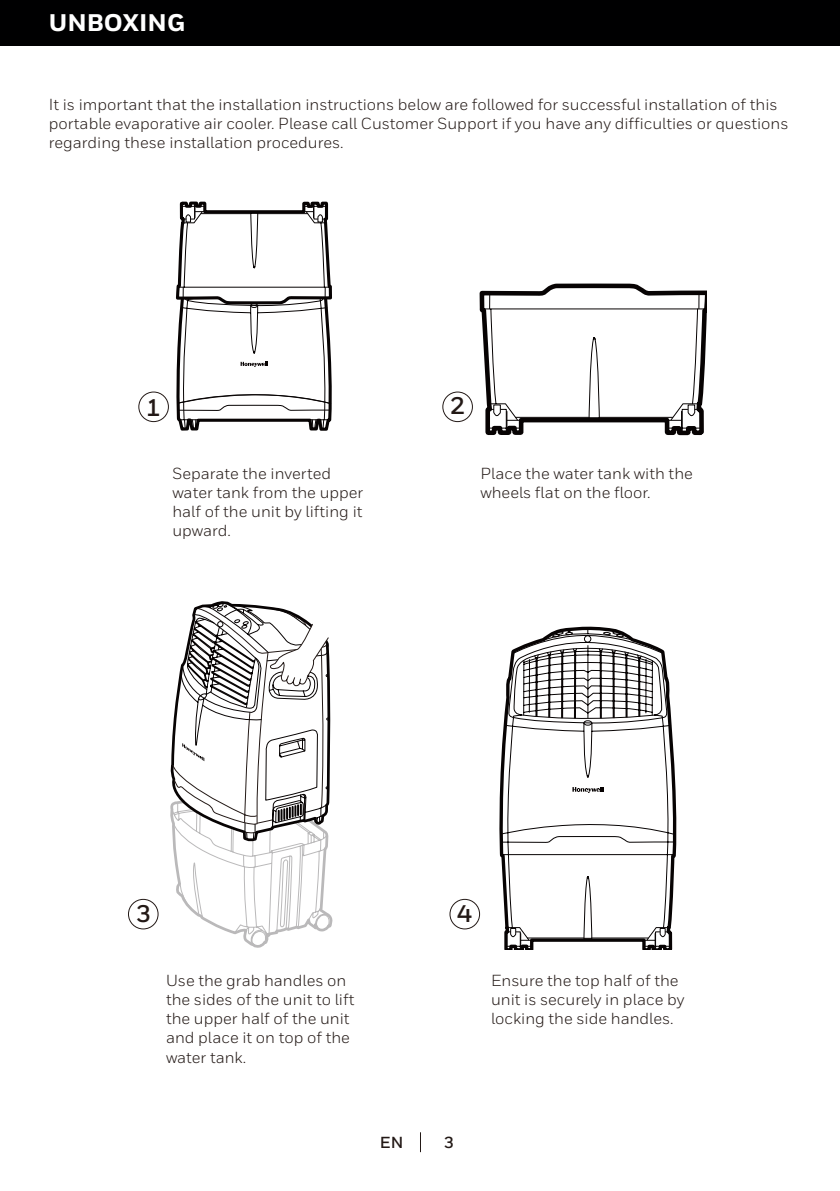
<style>
.page{position:relative;width:840px;height:1191px;background:#fff}
.page>*{position:absolute;margin:0;border:0;box-sizing:border-box;transform-origin:0 0}
.t1{font:800 24px "Honeywell Sans";color:#fff}
.t2{font:700 24px "Honeywell Sans";color:#231916}
.t3{font:16px/19.2px "Honeywell Sans";color:#231916}
.t4{font:700 16px "Honeywell Sans";color:#231916}
</style>
<div class="page">
<svg style="left:420px;top:1132px;width:1px;height:20px"></svg>
<div style="left:0;top:0;width:839px;height:45px;background:#000001"></div>
<svg style="left:176px;top:201px;width:156px;height:230px"></svg>
<svg style="left:170px;top:601px;width:162px;height:346px"></svg>
<svg style="left:500px;top:626px;width:175px;height:324px"></svg>
<svg style="left:510px;top:927px;width:159px;height:23px"></svg>
<svg style="left:522px;top:630px;width:130px;height:96px"></svg>
<svg style="left:572px;top:787px;width:31px;height:6px"></svg>
<div style="left:138px;top:391px;width:31px;height:31px;border:1px solid #231916;border-radius:50%"></div>
<div style="left:128px;top:899px;width:30px;height:30px;border:1px solid #231916;border-radius:50%"></div>
<div style="left:442px;top:391px;width:30px;height:31px;border:1px solid #231916;border-radius:50%"></div>
<div style="left:449px;top:899px;width:31px;height:30px;border:1px solid #231916;border-radius:50%"></div>
<svg style="left:479px;top:283px;width:227px;height:152px"></svg>
<p class="t1" style="left:49px;top:8px;width:138px">UNBOXING</p>
<p class="t3" style="left:49px;top:95px;width:729px">It is important that the installation instructions below are followed for successful installation of this</p>
<p class="t3" style="left:49px;top:114px;width:740px">portable evaporative air cooler. Please call Customer Support if you have any difficulties or questions regarding these installation procedures.</p>
<p class="t2" style="left:146px;top:393px;width:16px">1</p>
<p class="t3" style="left:172px;top:463px;width:192px">Separate the inverted water tank from the upper half of the unit by lifting it upward.</p>
<p class="t2" style="left:450px;top:391px;width:16px">2</p>
<p class="t3" style="left:480px;top:463px;width:214px">Place the water tank with the wheels flat on the floor.</p>
<p class="t2" style="left:136px;top:898px;width:16px">3</p>
<p class="t3" style="left:166px;top:970px;width:190px">Use the grab handles on the sides of the unit to lift the upper half of the unit and place it on top of the water tank.</p>
<p class="t4" style="left:379px;top:1132px;width:25px">EN</p>
<p class="t2" style="left:457px;top:898px;width:16px">4</p>
<p class="t3" style="left:490px;top:970px;width:195px">Ensure the top half of the unit is securely in place by locking the side handles.</p>
<p class="t4" style="left:443px;top:1132px;width:11px">3</p>
</div>
